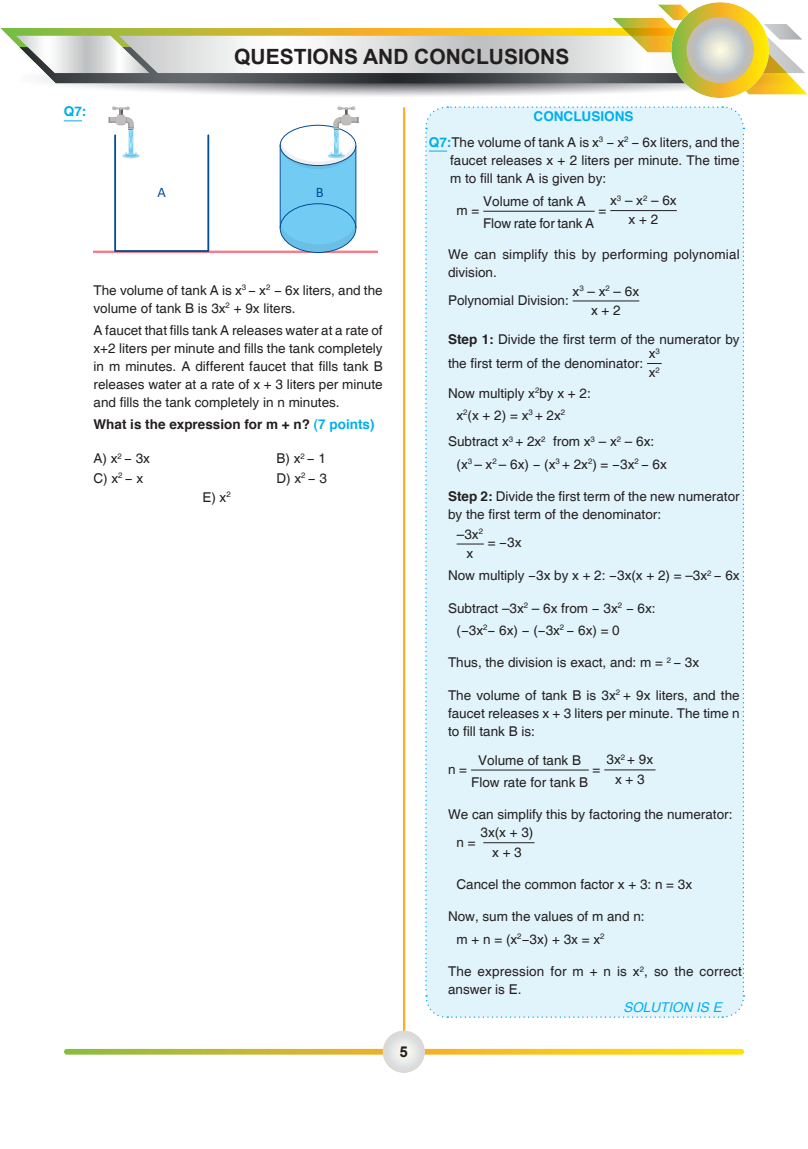
<style>
.page{position:relative;width:808px;height:1149px;background:#fff}
.page>*{position:absolute;margin:0;border:0;box-sizing:border-box;transform-origin:0 0}
.t1{font:700 21px "Arial";color:#231f20}
.t2{font:700 15px "Arial";color:#231f20}
.t3{font:14.55px "Calibri";color:#014e96}
.t4{font:13.5px/18px "Helvetica";color:#231f20}
.t5{font:700 13.5px "Helvetica";color:#231f20}
.t6{font:italic 13.5px "Helvetica";color:#00aeef}
.t7{font:13.5px "Swis 721 BT Bold";color:#00aeef}
.s1{color:#00aeef}
.s2{font-weight:700;color:#00aeef}
.s3{font-family:"Swis 721 BT Bold";color:#00aeef}
.s4{font-weight:700}
</style>
<div class="page">
<svg style="left:0;top:2px;width:808px;height:96px"></svg>
<svg style="left:686px;top:17px;width:68px;height:66px"></svg>
<svg style="left:64px;top:1048px;width:680px;height:6px"></svg>
<svg style="left:383px;top:1030px;width:42px;height:42px"></svg>
<hr style="left:403px;top:107px;width:2px;height:923px;background:#f7b026">
<svg style="left:64px;top:120px;width:18px;height:1px"></svg>
<hr style="left:93px;top:250px;width:284px;height:3px;background:#f27f8b">
<hr style="left:122px;top:154px;width:18px;height:4px;background:#def1fb;border-radius:50%">
<svg style="left:109px;top:106px;width:30px;height:52px"></svg>
<div style="left:114px;top:134px;width:95px;height:118px;border:2px solid #014e96"></div>
<svg style="left:280px;top:106px;width:79px;height:146px"></svg>
<div style="left:425px;top:106px;width:320px;height:912px;background:#e1f4fc"></div>
<h1 class="t1" style="left:234px;top:44px;width:337px">QUESTIONS AND CONCLUSIONS</h1>
<p class="t7" style="left:64px;top:104px;width:24px">Q7:</p>
<p class="t3" style="left:157px;top:183px;width:10px">A</p>
<p class="t3" style="left:316px;top:183px;width:9px">B</p>
<p class="t4" style="left:94px;top:282px;width:291px">The volume of tank A is x<sup>3</sup> − x<sup>2</sup> − 6x liters, and the volume of tank B is 3x<sup>2</sup> + 9x liters.</p>
<p class="t4" style="left:94px;top:321px;width:291px;text-align:justify">A faucet that fills tank A releases water at a rate of x+2 liters per minute and fills the tank completely in m minutes. A different faucet that fills tank B releases water at a rate of x + 3 liters per minute and fills the tank completely in n minutes.</p>
<p class="t5" style="left:94px;top:419px;width:282px">What is the expression for m + n? <span class="s1">(7 points)</span></p>
<p class="t4" style="left:94px;top:451px;width:58px">A) x<sup>2</sup> − 3x</p>
<p class="t4" style="left:276px;top:451px;width:51px">B) x<sup>2</sup> − 1</p>
<p class="t4" style="left:94px;top:470px;width:51px">C) x<sup>2</sup> − x</p>
<p class="t4" style="left:276px;top:470px;width:52px">D) x<sup>2</sup> − 3</p>
<p class="t4" style="left:202px;top:489px;width:30px">E) x<sup>2</sup></p>
<p class="t2" style="left:400px;top:1042px;width:10px">5</p>
<p class="t4" style="left:429px;top:105px;width:312px;line-height:25.2px;text-align:center"><span class="s2">CONCLUSIONS<br></span><span class="s3">Q7:</span>The volume of tank A is x<sup>3</sup> − x<sup>2</sup> − 6x liters, and the</p>
<p class="t4" style="left:450px;top:152px;width:291px">faucet releases x + 2 liters per minute. The time m to fill tank A is given by:</p>
<p class="t4" style="left:456px;top:202px;width:24px">m =</p>
<p class="t4" style="left:483px;top:191px;width:113px;line-height:22.2px">Volume of tank A<br>Flow rate for tank A</p>
<p class="t4" style="left:610px;top:192px;width:68px;line-height:19.2px;text-align:center">x<sup>3</sup> – x<sup>2</sup> – 6x x + 2</p>
<p class="t4" style="left:448px;top:246px;width:293px">We can simplify this by performing polynomial division.</p>
<p class="t4" style="left:448px;top:293px;width:122px">Polynomial Division:</p>
<p class="t4" style="left:573px;top:282px;width:68px;line-height:19.2px;text-align:center">x<sup>3</sup> – x<sup>2</sup> – 6x x + 2</p>
<p class="t4" style="left:448px;top:327px;width:293px;line-height:24px"><span class="s4">Step 1:</span> Divide the first term of the numerator by the first term of the denominator:</p>
<p class="t4" style="left:598px;top:202px;width:9px">=</p>
<p class="t4" style="left:649px;top:345px;width:13px;line-height:19.2px">x<sup>3 </sup>x<sup>2</sup></p>
<p class="t4" style="left:456px;top:383px;width:136px;line-height:22.2px;text-indent:-9px">Now multiply x<sup>2</sup>by x + 2: x<sup>2</sup>(x + 2) = x<sup>3</sup> + 2x<sup>2</sup></p>
<p class="t4" style="left:456px;top:431px;width:212px;line-height:22.2px;text-indent:-9px">Subtract x<sup>3</sup> + 2x<sup>2</sup> from x<sup>3</sup> – x<sup>2</sup> – 6x: (x<sup>3</sup> – x<sup>2</sup> – 6x) − (x<sup>3</sup> + 2x<sup>2</sup>) = −3x<sup>2</sup> − 6x</p>
<p class="t4" style="left:448px;top:488px;width:293px"><span class="s4">Step 2:</span> Divide the first term of the new numerator by the first term of the denominator:</p>
<p class="t4" style="left:457px;top:524px;width:28px;line-height:19.2px;text-align:center">–3x<sup>2 </sup>x</p>
<p class="t4" style="left:488px;top:534px;width:35px">= −3x</p>
<p class="t4" style="left:448px;top:566px;width:293px">Now multiply −3x by x + 2: −3x(x + 2) = –3x<sup>2</sup> − 6x</p>
<p class="t4" style="left:456px;top:597px;width:201px;line-height:22.2px;text-indent:-9px">Subtract –3x<sup>2</sup> – 6x from − 3x<sup>2</sup> − 6x: (−3x<sup>2</sup>− 6x) − (−3x<sup>2</sup> − 6x) = 0</p>
<p class="t4" style="left:448px;top:654px;width:253px">Thus, the division is exact, and: m = <sup>2</sup> − 3x</p>
<p class="t4" style="left:448px;top:686px;width:293px;text-align:justify">The volume of tank B is 3x<sup>2</sup> + 9x liters, and the faucet releases x + 3 liters per minute. The time n to fill tank B is:</p>
<p class="t4" style="left:448px;top:761px;width:21px">n =</p>
<p class="t4" style="left:606px;top:750px;width:48px;line-height:19.2px;text-align:center">3x<sup>2</sup> + 9x x + 3</p>
<p class="t4" style="left:456px;top:801px;width:277px;line-height:28.2px;text-indent:-9px">We can simplify this by factoring the numerator: n =</p>
<p class="t4" style="left:471px;top:749px;width:119px;line-height:22.2px;text-align:center">Volume of tank B<br>Flow rate for tank B</p>
<p class="t4" style="left:592px;top:761px;width:9px">=</p>
<p class="t4" style="left:480px;top:823px;width:54px;line-height:19.2px;text-align:center">3x(x + 3) x + 3</p>
<p class="t4" style="left:456px;top:875px;width:237px">Cancel the common factor x + 3: n = 3x</p>
<p class="t4" style="left:456px;top:906px;width:190px;line-height:22.2px;text-indent:-9px">Now, sum the values of m and n: m + n = (x<sup>2</sup>−3x) + 3x = x<sup>2</sup></p>
<p class="t4" style="left:448px;top:963px;width:295px">The expression for m + n is x<sup>2</sup>, so the correct answer is E.</p>
<p class="t6" style="left:623px;top:998px;width:100px">SOLUTION IS E</p>
</div>
